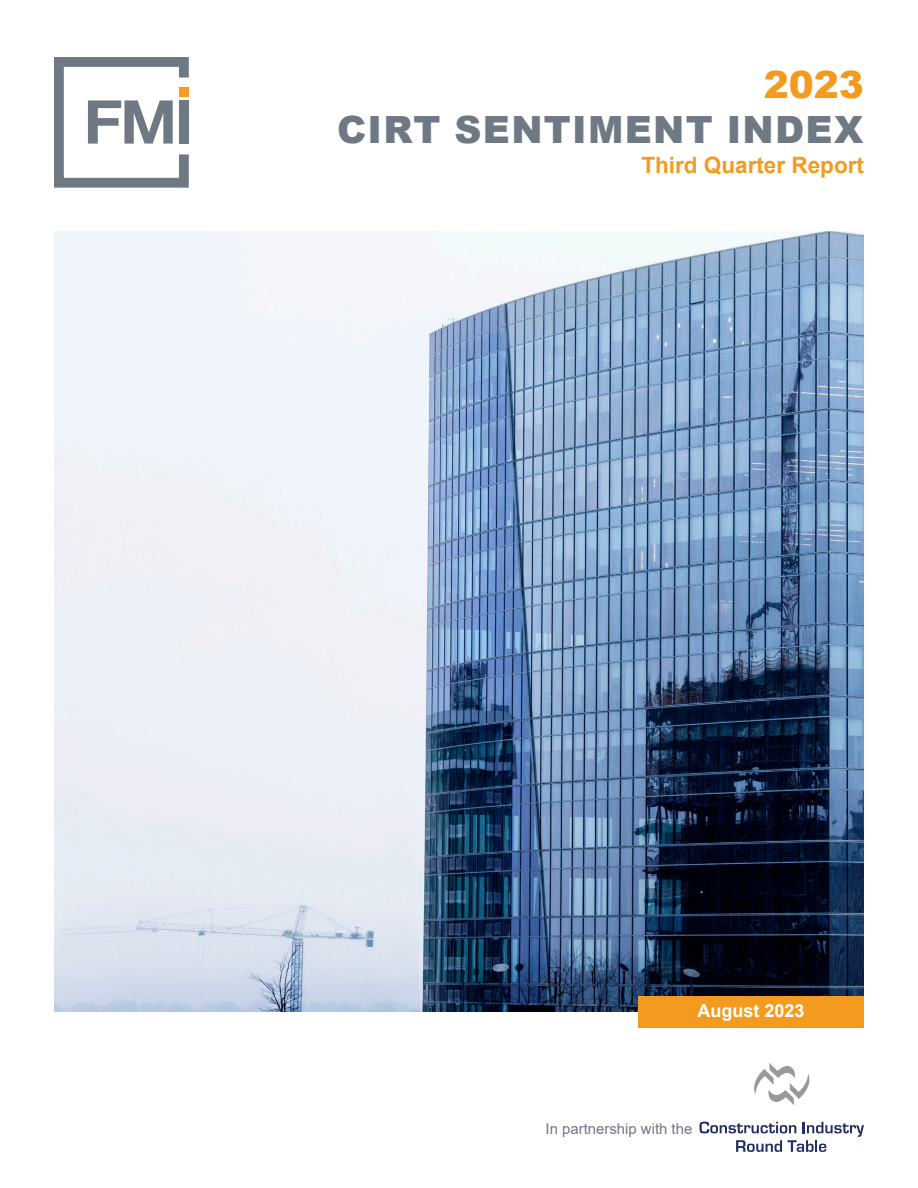
<style>
.page{position:relative;width:918px;height:1188px;background:#fff}
.page>*{position:absolute;margin:0;border:0;box-sizing:border-box;transform-origin:0 0}
.Cover_Page_Header{font:900 37.5px "Arial";letter-spacing:.035em;color:#6e7984}
.Cover_Page_Header-2{font:900 37.5px "Arial";color:#f49a1e}
.Cover_Page_Header-3{font:700 22.5px "Arial";color:#f49a1e}
.Cover_Page_Header-4{font:700 18px "Arial";color:#fff}
.Section_Titles{font:14.85px "Arial";color:#6e7984}
</style>
<div class="page">
<img style="left:54px;top:231px;width:810px;height:781px">
<svg style="left:54px;top:57px;width:135px;height:131px"></svg>
<div style="left:179px;top:100px;width:10px;height:44px;background:#6e7984"></div>
<div style="left:179px;top:87px;width:10px;height:10px;background:#f89a1c"></div>
<div style="left:638px;top:997px;width:226px;height:31px;background:#f49a1e"></div>
<svg style="left:699px;top:1122px;width:165px;height:30px"></svg>
<svg style="left:754px;top:1063px;width:56px;height:42px"></svg>
<p class="Cover_Page_Header-2" style="left:764px;top:58px;width:102px">2023</p>
<p class="Cover_Page_Header" style="left:337px;top:103px;width:528px">CIRT SENTIMENT INDEX</p>
<p class="Cover_Page_Header-3" style="left:641px;top:149px;width:224px">Third Quarter Report</p>
<p class="Cover_Page_Header-4" style="left:698px;top:998px;width:109px">August 2023</p>
<p class="Section_Titles" style="left:546px;top:1119px;width:148px">In partnership with the</p>
</div>
